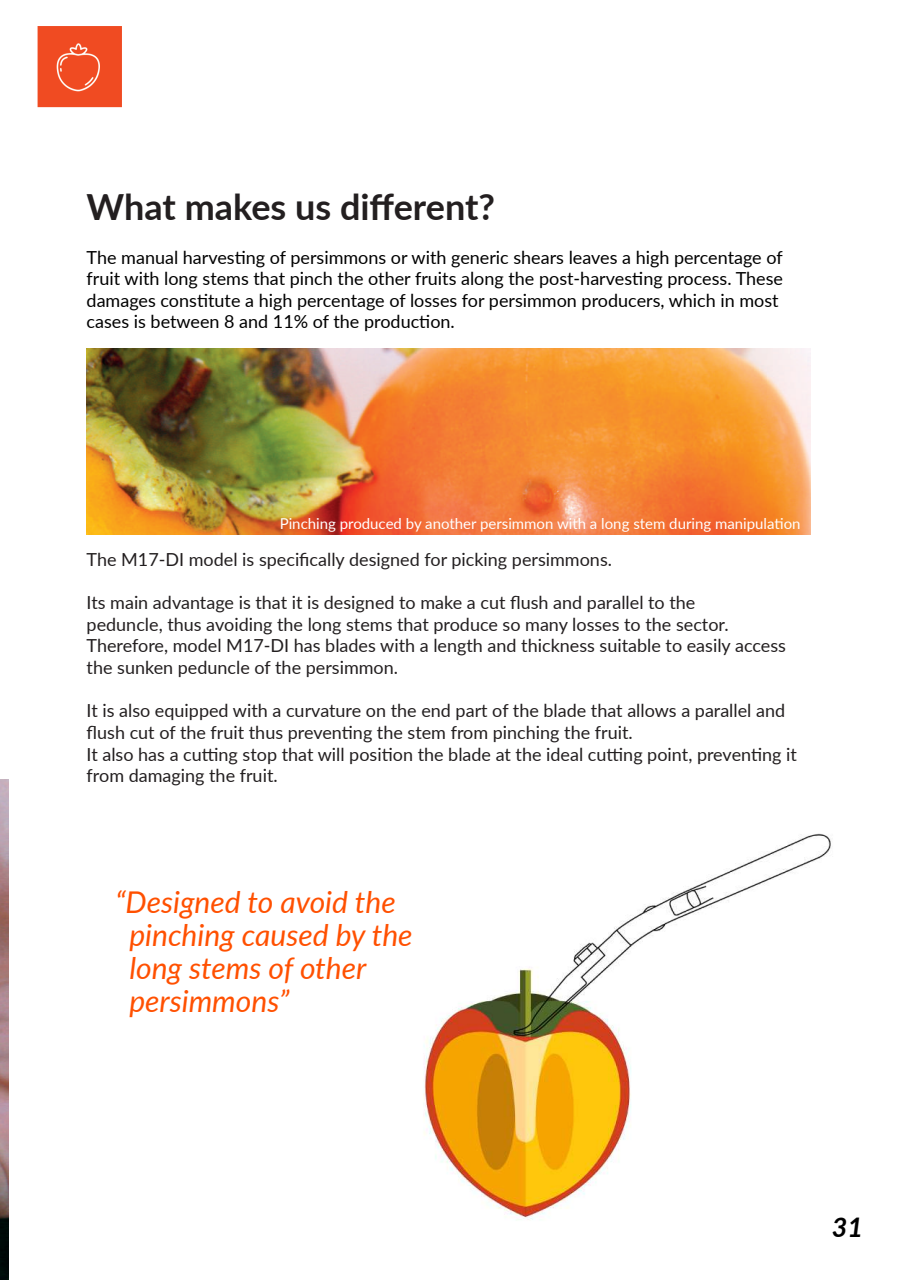
<style>
.page{position:relative;width:910px;height:1280px;background:#fff}
.page>*{position:absolute;margin:0;border:0;box-sizing:border-box;transform-origin:0 0}
.t1{font:700 36px "Lato";color:#231f20}
.t2{font:italic 30px/33px "Lato";color:#ff5000}
.t3{font:italic 700 27px "Lato";color:#000}
.t4{font:18px/21.6px "Lato";color:#231f20}
.t5{font:18px/21.6px "Lato";color:#000}
.t6{font:15px "Lato";color:#fff}
</style>
<div class="page">
<img style="left:37px;top:26px;width:774px;height:509px">
<img style="left:423px;top:833px;width:408px;height:387px">
<img style="left:0;top:779px;width:9px;height:501px">
<img style="left:87px;top:349px;width:723px;height:186px">
<h1 class="t1" style="left:87px;top:181px;width:410px">What makes us different?</h1>
<p class="t5" style="left:87px;top:246px;width:698px">The manual harvesting of persimmons or with generic shears leaves a high percentage of fruit with long stems that pinch the other fruits along the post-harvesting process. These damages constitute a high percentage of losses for persimmon producers, which in most cases is between 8 and 11% of the production.</p>
<p class="t6" style="left:280px;top:513px;width:522px">Pinching produced by another persimmon with a long stem during manipulation</p>
<p class="t4" style="left:87px;top:548px;width:527px">The M17-DI model is specifically designed for picking persimmons.</p>
<p class="t4" style="left:87px;top:591px;width:701px">Its main advantage is that it is designed to make a cut flush and parallel to the<br>peduncle, thus avoiding the long stems that produce so many losses to the sector.<br>Therefore, model M17-DI has blades with a length and thickness suitable to easily access the sunken peduncle of the persimmon.</p>
<p class="t4" style="left:87px;top:699px;width:712px">It is also equipped with a curvature on the end part of the blade that allows a parallel and flush cut of the fruit thus preventing the stem from pinching the fruit.<br>It also has a cutting stop that will position the blade at the ideal cutting point, preventing it from damaging the fruit.</p>
<h2 class="t2" style="left:129px;top:884px;width:285px;text-indent:-14px">“Designed to avoid the pinching caused by the long stems of other persimmons”</h2>
<h3 class="t3" style="left:832px;top:1207px;width:33px">31</h3>
</div>
